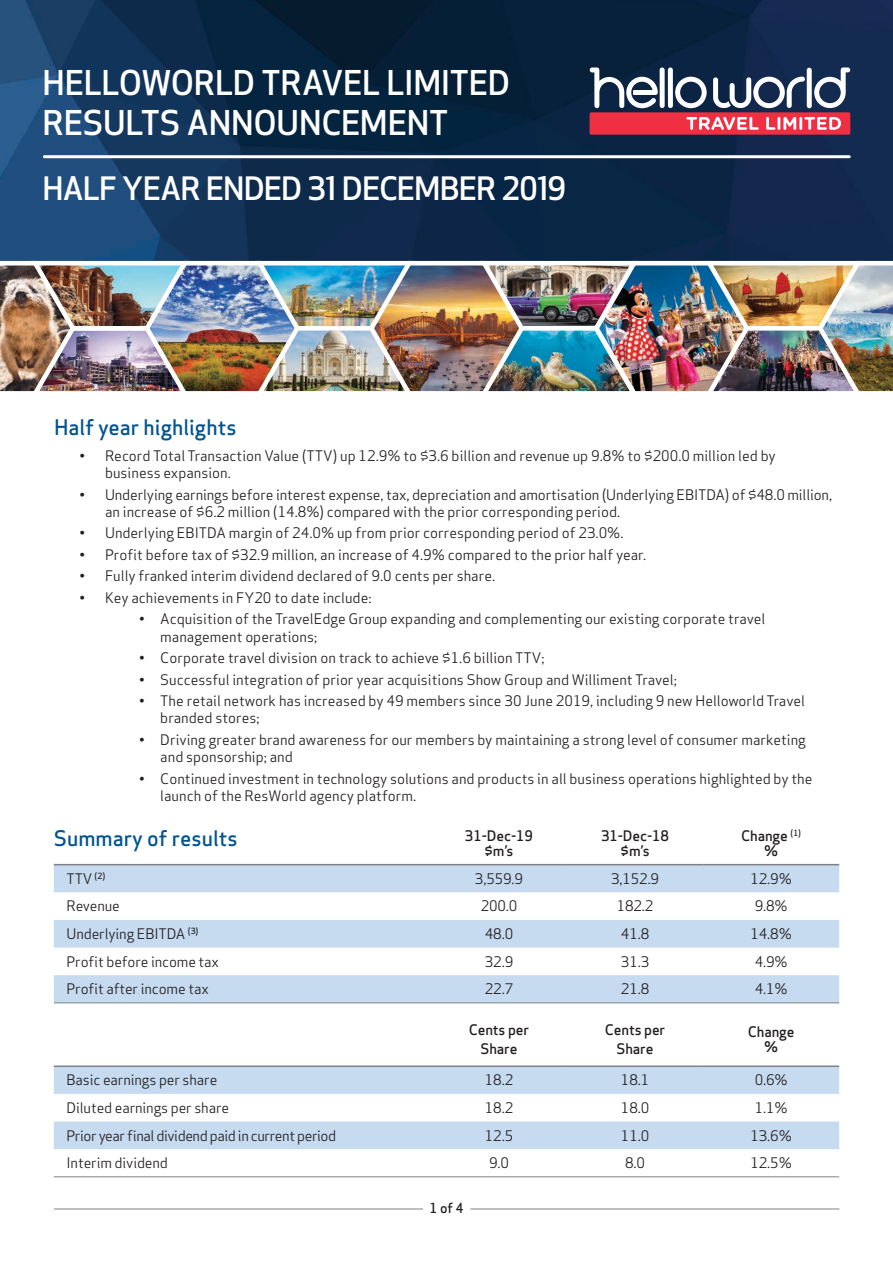
<style>
.page{position:relative;width:893px;height:1263px;background:#fff}
.page>*{position:absolute;margin:0;border:0;box-sizing:border-box;transform-origin:0 0}
.t1{font:500 33.3px/40.3px "Apex New";letter-spacing:.01em;color:#fff}
.t2{font:500 31.5px "Apex New";letter-spacing:-.01em;color:#fff}
.t3{font:500 21px "Apex Sans";color:#00558f}
.t4{font:14.25px/17.2px "Apex Sans";color:#231f20}
.t5{font:500 14.25px/15px "Apex Sans";letter-spacing:-.01em;color:#231f20;text-align:center}
.t6{font:14.25px "Apex Sans";letter-spacing:-.03em;color:#231f20}
.t7{font:500 13.5px "Apex Sans";color:#231f20}
</style>
<div class="page">
<img style="left:0;top:0;width:893px;height:257px">
<img style="left:0;top:257px;width:893px;height:135px">
<svg style="left:54px;top:865px;width:785px;height:137px;fill:#c6daf0"></svg>
<hr style="left:54px;top:864px;width:377px;height:1px;background:#808285">
<hr style="left:431px;top:864px;width:136px;height:1px;background:#808285">
<hr style="left:567px;top:864px;width:136px;height:1px;background:#808285">
<hr style="left:703px;top:864px;width:136px;height:1px;background:#808285">
<hr style="left:54px;top:1002px;width:377px;height:1px;background:#808285">
<hr style="left:431px;top:1002px;width:136px;height:1px;background:#808285">
<hr style="left:567px;top:1002px;width:136px;height:1px;background:#808285">
<hr style="left:703px;top:1002px;width:136px;height:1px;background:#808285">
<svg style="left:54px;top:1067px;width:785px;height:82px;fill:#c6daf0"></svg>
<hr style="left:54px;top:1176px;width:377px;height:1px;background:#808285">
<hr style="left:431px;top:1176px;width:136px;height:1px;background:#808285">
<hr style="left:567px;top:1176px;width:136px;height:1px;background:#808285">
<hr style="left:703px;top:1176px;width:136px;height:1px;background:#808285">
<hr style="left:54px;top:1065px;width:377px;height:2px;background:#808285">
<hr style="left:431px;top:1065px;width:136px;height:2px;background:#808285">
<hr style="left:567px;top:1065px;width:136px;height:2px;background:#808285">
<hr style="left:703px;top:1065px;width:136px;height:2px;background:#808285">
<hr style="left:470px;top:1209px;width:369px;height:1px;background:#808285">
<hr style="left:54px;top:1209px;width:369px;height:1px;background:#808285">
<div style="left:590px;top:112px;width:260px;height:23px;background:#ee3042;border-radius:2px"></div>
<svg style="left:590px;top:67px;width:68px;height:41px"></svg>
<div style="left:660px;top:67px;width:5px;height:41px;background:#fff;border-radius:3px"></div>
<div style="left:668px;top:67px;width:5px;height:41px;background:#fff;border-radius:3px"></div>
<svg style="left:675px;top:77px;width:32px;height:31px"></svg>
<svg style="left:814px;top:67px;width:36px;height:41px"></svg>
<svg style="left:713px;top:77px;width:92px;height:31px"></svg>
<div style="left:807px;top:68px;width:5px;height:40px;background:#fff;border-radius:3px"></div>
<svg style="left:686px;top:117px;width:73px;height:13px"></svg>
<svg style="left:766px;top:117px;width:75px;height:13px"></svg>
<hr style="left:44px;top:155px;width:805px;height:3px;background:#fff">
<h1 class="t1" style="left:43px;top:62px;width:468px">HELLOWORLD TRAVEL LIMITED<br>RESULTS ANNOUNCEMENT</h1>
<h2 class="t2" style="left:43px;top:168px;width:525px">HALF YEAR ENDED 31 DECEMBER 2019</h2>
<h3 class="t3" style="left:54px;top:409px;width:184px">Half year highlights</h3>
<p class="t4" style="left:105px;top:446px;width:672px;text-indent:-26px">• Record Total Transaction Value (TTV) up 12.9% to $3.6 billion and revenue up 9.8% to $200.0 million led by business expansion.</p>
<p class="t4" style="left:105px;top:484px;width:729px;text-indent:-26px">• Underlying earnings before interest expense, tax, depreciation and amortisation (Underlying EBITDA) of $48.0 million, an increase of $6.2 million (14.8%) compared with the prior corresponding period.</p>
<p class="t4" style="left:80px;top:523px;width:545px">• Underlying EBITDA margin of 24.0% up from prior corresponding period of 23.0%.</p>
<p class="t4" style="left:80px;top:545px;width:568px">• Profit before tax of $32.9 million, an increase of 4.9% compared to the prior half year.</p>
<p class="t4" style="left:80px;top:566px;width:417px">• Fully franked interim dividend declared of 9.0 cents per share.</p>
<p class="t4" style="left:80px;top:588px;width:293px">• Key achievements in FY20 to date include:</p>
<p class="t4" style="left:160px;top:609px;width:607px;text-indent:-21px">• Acquisition of the TravelEdge Group expanding and complementing our existing corporate travel management operations;</p>
<p class="t4" style="left:139px;top:648px;width:407px">• Corporate travel division on track to achieve $1.6 billion TTV;</p>
<p class="t4" style="left:139px;top:669px;width:539px">• Successful integration of prior year acquisitions Show Group and Williment Travel;</p>
<p class="t4" style="left:160px;top:691px;width:646px;text-indent:-21px">• The retail network has increased by 49 members since 30 June 2019, including 9 new Helloworld Travel branded stores;</p>
<p class="t4" style="left:160px;top:730px;width:647px;text-indent:-21px">• Driving greater brand awareness for our members by maintaining a strong level of consumer marketing and sponsorship; and</p>
<p class="t4" style="left:160px;top:768px;width:654px;text-indent:-21px">• Continued investment in technology solutions and products in all business operations highlighted by the launch of the ResWorld agency platform.</p>
<h3 class="t3" style="left:54px;top:820px;width:185px">Summary of results</h3>
<p class="t5" style="left:465px;top:827px;width:70px">31-Dec-19 $m’s</p>
<p class="t5" style="left:601px;top:827px;width:70px">31-Dec-18 $m’s</p>
<p class="t5" style="left:741px;top:827px;width:61px">Change <sup>(1) </sup>%</p>
<p class="t4" style="left:67px;top:869px;width:40px">TTV <sup>(2)</sup></p>
<p class="t4" style="left:475px;top:869px;width:50px">3,559.9</p>
<p class="t4" style="left:611px;top:869px;width:50px">3,152.9</p>
<p class="t4" style="left:750px;top:869px;width:43px">12.9%</p>
<p class="t4" style="left:67px;top:896px;width:55px">Revenue</p>
<p class="t4" style="left:481px;top:896px;width:38px">200.0</p>
<p class="t4" style="left:617px;top:896px;width:38px">182.2</p>
<p class="t4" style="left:755px;top:896px;width:34px">9.8%</p>
<p class="t4" style="left:67px;top:924px;width:133px">Underlying EBITDA <sup>(3)</sup></p>
<p class="t4" style="left:485px;top:924px;width:30px">48.0</p>
<p class="t4" style="left:621px;top:924px;width:30px">41.8</p>
<p class="t4" style="left:750px;top:924px;width:43px">14.8%</p>
<p class="t4" style="left:67px;top:951px;width:154px">Profit before income tax</p>
<p class="t4" style="left:485px;top:951px;width:30px">32.9</p>
<p class="t4" style="left:621px;top:951px;width:30px">31.3</p>
<p class="t4" style="left:755px;top:951px;width:34px">4.9%</p>
<p class="t4" style="left:67px;top:979px;width:144px">Profit after income tax</p>
<p class="t4" style="left:485px;top:979px;width:30px">22.7</p>
<p class="t4" style="left:621px;top:979px;width:30px">21.8</p>
<p class="t4" style="left:755px;top:979px;width:34px">4.1%</p>
<p class="t5" style="left:469px;top:1018px;width:62px;line-height:19.2px">Cents per<br>Share</p>
<p class="t5" style="left:605px;top:1018px;width:62px;line-height:19.2px">Cents per<br>Share</p>
<p class="t5" style="left:748px;top:1022px;width:48px">Change %</p>
<p class="t4" style="left:67px;top:1070px;width:152px">Basic earnings per share</p>
<p class="t4" style="left:485px;top:1070px;width:30px">18.2</p>
<p class="t4" style="left:621px;top:1070px;width:30px">18.1</p>
<p class="t4" style="left:755px;top:1070px;width:34px">0.6%</p>
<p class="t4" style="left:67px;top:1098px;width:164px">Diluted earnings per share</p>
<p class="t4" style="left:485px;top:1098px;width:30px">18.2</p>
<p class="t4" style="left:621px;top:1098px;width:30px">18.0</p>
<p class="t4" style="left:755px;top:1098px;width:34px">1.1%</p>
<p class="t6" style="left:67px;top:1124px;width:271px">Prior year final dividend paid in current period</p>
<p class="t4" style="left:485px;top:1125px;width:30px">12.5</p>
<p class="t4" style="left:621px;top:1125px;width:30px">11.0</p>
<p class="t4" style="left:750px;top:1125px;width:43px">13.6%</p>
<p class="t4" style="left:67px;top:1153px;width:103px">Interim dividend</p>
<p class="t4" style="left:489px;top:1153px;width:21px">9.0</p>
<p class="t4" style="left:625px;top:1153px;width:21px">8.0</p>
<p class="t4" style="left:750px;top:1153px;width:43px">12.5%</p>
<p class="t7" style="left:429px;top:1196px;width:35px">1 of 4</p>
</div>
